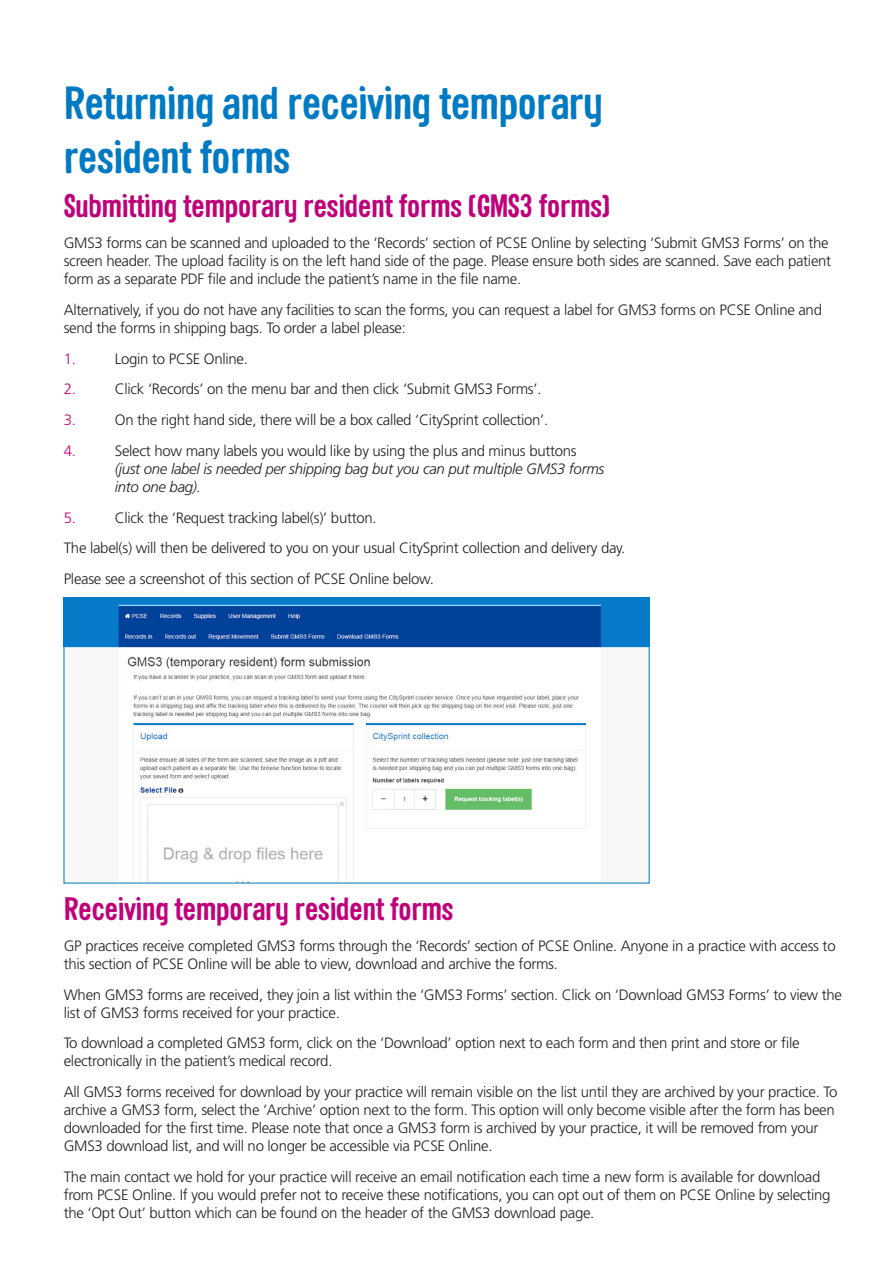
<style>
.page{position:relative;width:893px;height:1263px;background:#fff}
.page>*{position:absolute;margin:0;border:0;box-sizing:border-box;transform-origin:0 0}
.STEP{font:700 45px/54px "Sini";letter-spacing:-.02em;color:#007ac2}
.STEP-CONTENT{font:700 31.5px "Sini";letter-spacing:-.02em;color:#bf027a}
.Body_copy{font:300 15px/18px "Frutiger LT";letter-spacing:-.02em;color:#231f20}
.t1{font:italic 300 15px/18px "Frutiger LT";letter-spacing:-.02em;color:#231f20}
.t2{font:300 15px "Frutiger LT";color:#bf027a}
.s1{font-style:normal}
</style>
<div class="page">
<img style="left:66px;top:600px;width:581px;height:281px">
<div style="left:64px;top:598px;width:585px;height:285px;border:1px solid #007ac2"></div>
<p class="STEP" style="left:64px;top:75px;width:541px">Returning and receiving temporary resident forms</p>
<p class="STEP-CONTENT" style="left:64px;top:186px;width:549px">Submitting temporary resident forms (GMS3 forms)</p>
<p class="Body_copy" style="left:64px;top:234px;width:769px">GMS3 forms can be scanned and uploaded to the ‘Records’ section of PCSE Online by selecting ‘Submit GMS3 Forms’ on the screen header. The upload facility is on the left hand side of the page. Please ensure both sides are scanned. Save each patient form as a separate PDF file and include the patient’s name in the file name.</p>
<p class="Body_copy" style="left:64px;top:301px;width:760px">Alternatively, if you do not have any facilities to scan the forms, you can request a label for GMS3 forms on PCSE Online and send the forms in shipping bags. To order a label please:</p>
<p class="t2" style="left:64px;top:350px;width:14px">1.</p>
<p class="Body_copy" style="left:115px;top:350px;width:135px">Login to PCSE Online.</p>
<p class="t2" style="left:64px;top:381px;width:14px">2.</p>
<p class="Body_copy" style="left:115px;top:380px;width:428px">Click ‘Records’ on the menu bar and then click ‘Submit GMS3 Forms’.</p>
<p class="t2" style="left:64px;top:411px;width:14px">3.</p>
<p class="Body_copy" style="left:115px;top:411px;width:435px">On the right hand side, there will be a box called ‘CitySprint collection’.</p>
<p class="t2" style="left:64px;top:442px;width:14px">4.</p>
<p class="t1" style="left:115px;top:442px;width:491px"><span class="s1">Select how many labels you would like by using the plus and minus buttons </span>(just one label is needed per shipping bag but you can put multiple GMS3 forms into one bag).</p>
<p class="t2" style="left:64px;top:509px;width:14px">5.</p>
<p class="Body_copy" style="left:115px;top:509px;width:263px">Click the ‘Request tracking label(s)’ button.</p>
<p class="Body_copy" style="left:64px;top:539px;width:563px">The label(s) will then be delivered to you on your usual CitySprint collection and delivery day.</p>
<p class="Body_copy" style="left:64px;top:570px;width:372px">Please see a screenshot of this section of PCSE Online below.</p>
<p class="STEP-CONTENT" style="left:64px;top:889px;width:392px">Receiving temporary resident forms</p>
<p class="Body_copy" style="left:64px;top:937px;width:773px">GP practices receive completed GMS3 forms through the ‘Records’ section of PCSE Online. Anyone in a practice with access to this section of PCSE Online will be able to view, download and archive the forms.</p>
<p class="Body_copy" style="left:64px;top:985px;width:780px">When GMS3 forms are received, they join a list within the ‘GMS3 Forms’ section. Click on ‘Download GMS3 Forms’ to view the list of GMS3 forms received for your practice.</p>
<p class="Body_copy" style="left:64px;top:1034px;width:737px">To download a completed GMS3 form, click on the ‘Download’ option next to each form and then print and store or file electronically in the patient’s medical record.</p>
<p class="Body_copy" style="left:64px;top:1083px;width:775px">All GMS3 forms received for download by your practice will remain visible on the list until they are archived by your practice. To archive a GMS3 form, select the ‘Archive’ option next to the form. This option will only become visible after the form has been downloaded for the first time. Please note that once a GMS3 form is archived by your practice, it will be removed from your GMS3 download list, and will no longer be accessible via PCSE Online.</p>
<p class="Body_copy" style="left:64px;top:1168px;width:768px">The main contact we hold for your practice will receive an email notification each time a new form is available for download from PCSE Online. If you would prefer not to receive these notifications, you can opt out of them on PCSE Online by selecting the ‘Opt Out’ button which can be found on the header of the GMS3 download page.</p>
</div>
